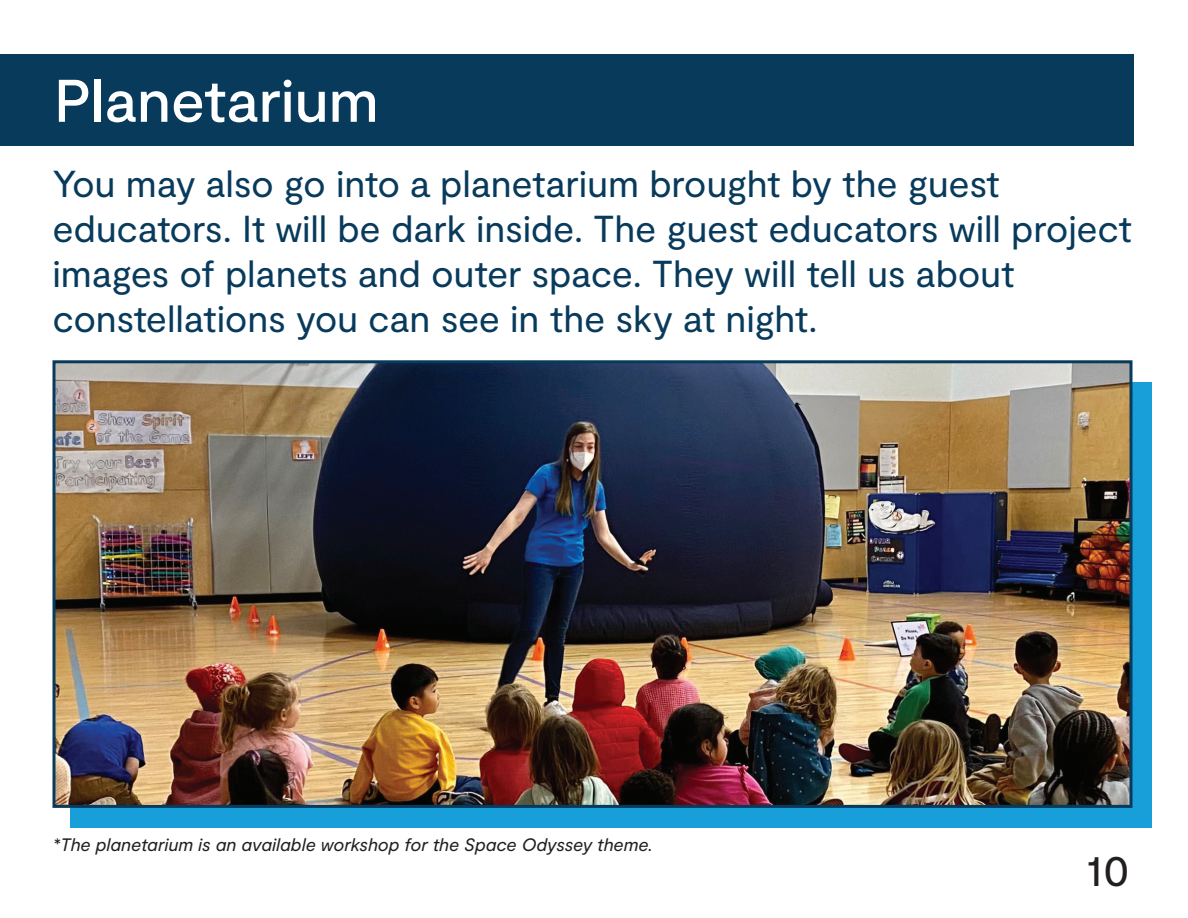
<style>
.page{position:relative;width:1188px;height:918px;background:#fff}
.page>*{position:absolute;margin:0;border:0;box-sizing:border-box;transform-origin:0 0}
.t1{font:500 60px "Moderat";color:#fff}
.t2{font:45px "Moderat";color:#231f20}
.t3{font:37.5px/45px "Moderat";letter-spacing:-.005em;color:#083a5c}
.t4{font:italic 18px "Moderat";letter-spacing:-.005em;color:#231f20}
</style>
<div class="page">
<div style="left:0;top:54px;width:1134px;height:91px;background:#083a5c"></div>
<div style="left:70px;top:382px;width:1082px;height:446px;background:#189ed9"></div>
<img style="left:56px;top:364px;width:1072px;height:440px">
<div style="left:52px;top:360px;width:1080px;height:448px;border:3px solid #083a5c"></div>
<h1 class="t1" style="left:54px;top:66px;width:326px">Planetarium</h1>
<p class="t3" style="left:52px;top:163px;width:1081px">You may also go into a planetarium brought by the guest educators. It will be dark inside. The guest educators will project images of planets and outer space. They will tell us about constellations you can see in the sky at night.</p>
<p class="t4" style="left:52px;top:835px;width:602px">*The planetarium is an available workshop for the Space Odyssey theme.</p>
<p class="t2" style="left:1086px;top:844px;width:45px">10</p>
</div>
